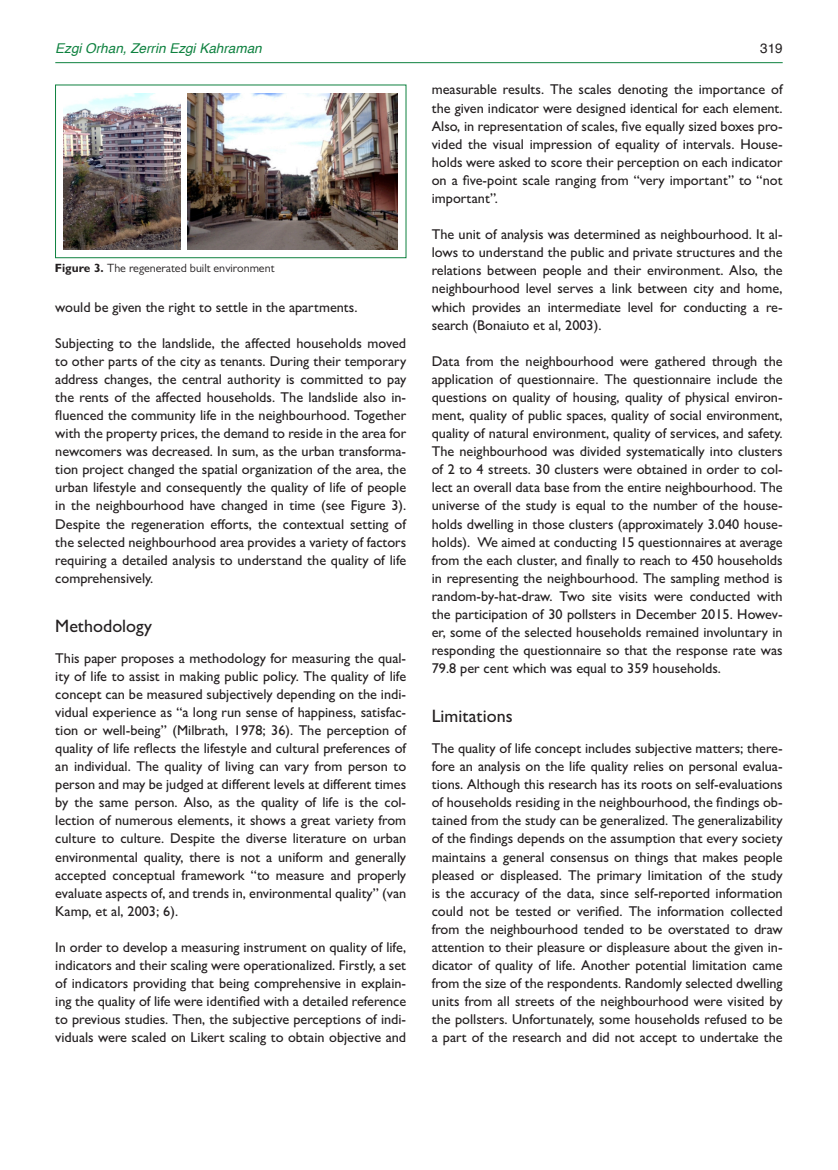
<style>
.page{position:relative;width:838px;height:1170px;background:#fff}
.page>*{position:absolute;margin:0;border:0;box-sizing:border-box;transform-origin:0 0}
._06__TRV_YAZI_ICI_AN{font:500 18px "Gill Sans MT Pro";color:#231f20}
._07__TRV_YAZI_METNI{font:500 14.25px/18px "Gill Sans MT Pro";color:#231f20;text-align:justify}
.t1{font:italic 13.5px "Helvetica";color:#0e813f}
.t2{font:13.5px "Helvetica";color:#231f20}
._13__TRV_SEKIL_ALTYA{font:12px "Gill Sans MT Pro";color:#231f20}
.s1{font-weight:700}
</style>
<div class="page">
<hr style="left:55px;top:62px;width:727px;height:1px;background:#0e813f">
<div style="left:55px;top:85px;width:351px;height:173px;border:1px solid #0e813f"></div>
<img style="left:64px;top:93px;width:117px;height:156px">
<img style="left:188px;top:93px;width:210px;height:156px">
<p class="t1" style="left:55px;top:37px;width:208px">Ezgi Orhan, Zerrin Ezgi Kahraman</p>
<p class="t2" style="left:760px;top:38px;width:24px">319</p>
<p class="_13__TRV_SEKIL_ALTYA" style="left:55px;top:261px;width:221px"><span class="s1">Figure 3.</span> The regenerated built environment</p>
<p class="_07__TRV_YAZI_METNI" style="left:55px;top:297px;width:304px">would be given the right to settle in the apartments.</p>
<p class="_07__TRV_YAZI_METNI" style="left:55px;top:334px;width:352px">Subjecting to the landslide, the affected households moved to other parts of the city as tenants. During their temporary address changes, the central authority is committed to pay the rents of the affected households. The landslide also in&shy;fluenced the community life in the neighbourhood. Together with the property prices, the demand to reside in the area for newcomers was decreased. In sum, as the urban transforma&shy;tion project changed the spatial organization of the area, the urban lifestyle and consequently the quality of life of people in the neighbourhood have changed in time (see Figure 3).<br>Despite the regeneration efforts, the contextual setting of the selected neighbourhood area provides a variety of factors requiring a detailed analysis to understand the quality of life comprehensively.</p>
<p class="_06__TRV_YAZI_ICI_AN" style="left:55px;top:615px;width:98px">Methodology</p>
<p class="_07__TRV_YAZI_METNI" style="left:55px;top:648px;width:352px">This paper proposes a methodology for measuring the qual&shy;ity of life to assist in making public policy. The quality of life concept can be measured subjectively depending on the indi&shy;vidual experience as “a long run sense of happiness, satisfac&shy;tion or well-being” (Milbrath, 1978; 36). The perception of quality of life reflects the lifestyle and cultural preferences of an individual. The quality of living can vary from person to person and may be judged at different levels at different times by the same person. Also, as the quality of life is the col&shy;lection of numerous elements, it shows a great variety from culture to culture. Despite the diverse literature on urban environmental quality, there is not a uniform and generally accepted conceptual framework “to measure and properly evaluate aspects of, and trends in, environmental quality” (van Kamp, et al, 2003; 6).</p>
<p class="_07__TRV_YAZI_METNI" style="left:55px;top:937px;width:352px">In order to develop a measuring instrument on quality of life, indicators and their scaling were operationalized. Firstly, a set of indicators providing that being comprehensive in explain&shy;ing the quality of life were identified with a detailed reference to previous studies. Then, the subjective perceptions of indi&shy;viduals were scaled on Likert scaling to obtain objective and</p>
<p class="_07__TRV_YAZI_METNI" style="left:432px;top:81px;width:352px">measurable results. The scales denoting the importance of the given indicator were designed identical for each element.<br>Also, in representation of scales, five equally sized boxes pro&shy;vided the visual impression of equality of intervals. House&shy;holds were asked to score their perception on each indicator on a five-point scale ranging from “very important” to “not important”.</p>
<p class="_07__TRV_YAZI_METNI" style="left:432px;top:225px;width:352px">The unit of analysis was determined as neighbourhood. It al&shy;lows to understand the public and private structures and the relations between people and their environment. Also, the neighbourhood level serves a link between city and home, which provides an intermediate level for conducting a re&shy;search (Bonaiuto et al, 2003).</p>
<p class="_07__TRV_YAZI_METNI" style="left:432px;top:352px;width:352px">Data from the neighbourhood were gathered through the application of questionnaire. The questionnaire include the questions on quality of housing, quality of physical environ&shy;ment, quality of public spaces, quality of social environment, quality of natural environment, quality of services, and safety.<br>The neighbourhood was divided systematically into clusters of 2 to 4 streets. 30 clusters were obtained in order to col&shy;lect an overall data base from the entire neighbourhood. The universe of the study is equal to the number of the house&shy;holds dwelling in those clusters (approximately 3.040 house&shy;holds). We aimed at conducting 15 questionnaires at average from the each cluster, and finally to reach to 450 households in representing the neighbourhood. The sampling method is random-by-hat-draw. Two site visits were conducted with the participation of 30 pollsters in December 2015. Howev&shy;er, some of the selected households remained involuntary in responding the questionnaire so that the response rate was 79.8 per cent which was equal to 359 households.</p>
<p class="_06__TRV_YAZI_ICI_AN" style="left:432px;top:705px;width:82px">Limitations</p>
<p class="_07__TRV_YAZI_METNI" style="left:432px;top:739px;width:352px">The quality of life concept includes subjective matters; there&shy;fore an analysis on the life quality relies on personal evalua&shy;tions. Although this research has its roots on self-evaluations of households residing in the neighbourhood, the findings ob&shy;tained from the study can be generalized. The generalizability of the findings depends on the assumption that every society maintains a general consensus on things that makes people pleased or displeased. The primary limitation of the study is the accuracy of the data, since self-reported information could not be tested or verified. The information collected from the neighbourhood tended to be overstated to draw attention to their pleasure or displeasure about the given in&shy;dicator of quality of life. Another potential limitation came from the size of the respondents. Randomly selected dwelling units from all streets of the neighbourhood were visited by the pollsters. Unfortunately, some households refused to be a part of the research and did not accept to undertake the</p>
</div>
